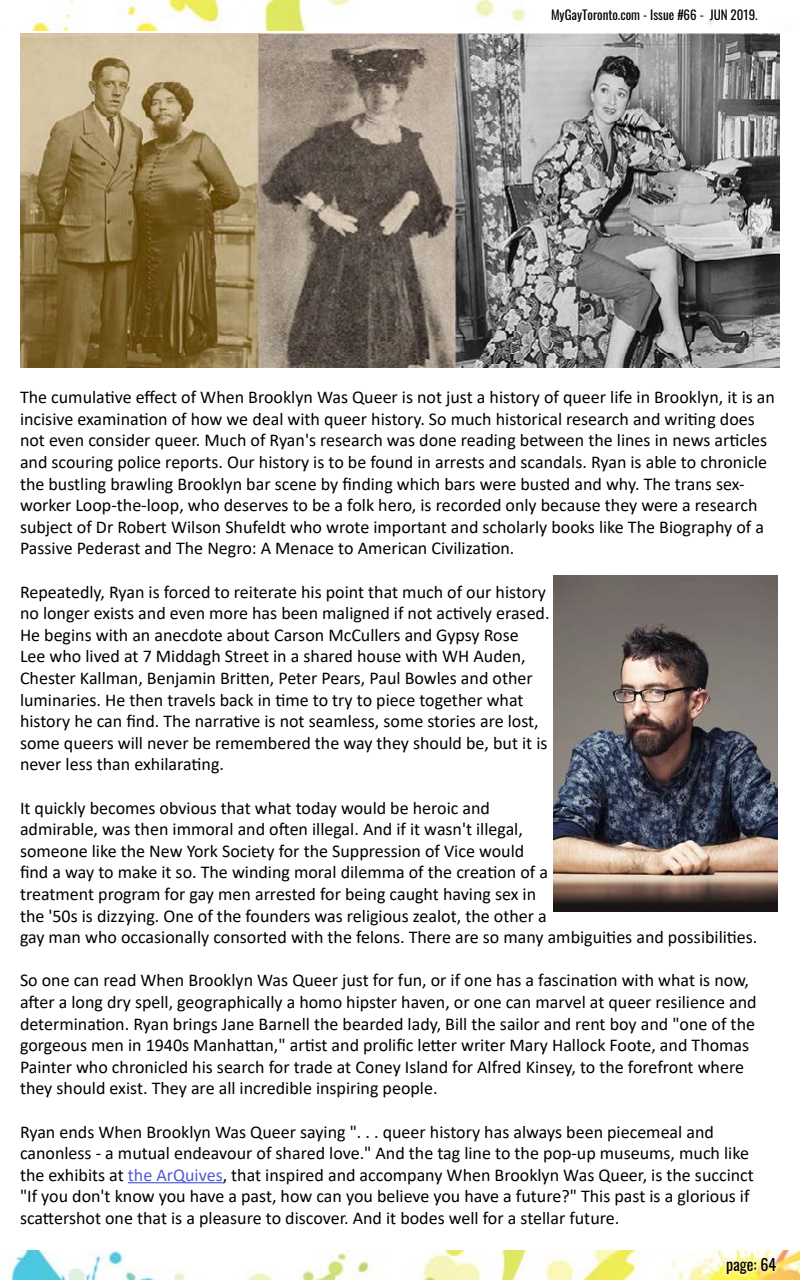
<style>
.page{position:relative;width:800px;height:1280px;background:#fff}
.page>*{position:absolute;margin:0;border:0;box-sizing:border-box;transform-origin:0 0}
.t1{font:18px/21.6px "Calibri";color:#000}
.t2{font:16px "Oswald";color:#000}
.t3{font:13px "Oswald";color:#000}
.s1{color:#4f5cd6}
</style>
<div class="page">
<img style="left:9px;top:1250px;width:791px;height:30px">
<img style="left:31px;top:0;width:759px;height:31px">
<svg style="left:723px;top:1253px;width:58px;height:25px"></svg>
<div style="left:547px;top:4px;width:216px;height:23px;background:#fff"></div>
<hr style="left:128px;top:1182px;width:95px;height:1px;background:#4f5cd6">
<img style="left:554px;top:575px;width:224px;height:336px">
<img style="left:20px;top:34px;width:760px;height:334px">
<p class="t3" style="left:551px;top:3px;width:208px">MyGayToronto.com - Issue #66 - JUN 2019.</p>
<p class="t1" style="left:20px;top:386px;width:756px">The cumulative effect of When Brooklyn Was Queer is not just a history of queer life in Brooklyn, it is an incisive examination of how we deal with queer history. So much historical research and writing does not even consider queer. Much of Ryan's research was done reading between the lines in news articles and scouring police reports. Our history is to be found in arrests and scandals. Ryan is able to chronicle the bustling brawling Brooklyn bar scene by finding which bars were busted and why. The trans sex&shy;worker Loop-the-loop, who deserves to be a folk hero, is recorded only because they were a research subject of Dr Robert Wilson Shufeldt who wrote important and scholarly books like The Biography of a Passive Pederast and The Negro: A Menace to American Civilization.</p>
<p class="t1" style="left:20px;top:580px;width:531px">Repeatedly, Ryan is forced to reiterate his point that much of our history no longer exists and even more has been maligned if not actively erased.<br>He begins with an anecdote about Carson McCullers and Gypsy Rose<br>Lee who lived at 7 Middagh Street in a shared house with WH Auden, Chester Kallman, Benjamin Britten, Peter Pears, Paul Bowles and other luminaries. He then travels back in time to try to piece together what history he can find. The narrative is not seamless, some stories are lost, some queers will never be remembered the way they should be, but it is never less than exhilarating.</p>
<p class="t1" style="left:20px;top:796px;width:739px">It quickly becomes obvious that what today would be heroic and<br>admirable, was then immoral and often illegal. And if it wasn't illegal,<br>someone like the New York Society for the Suppression of Vice would<br>find a way to make it so. The winding moral dilemma of the creation of a<br>treatment program for gay men arrested for being caught having sex in<br>the '50s is dizzying. One of the founders was religious zealot, the other a<br>gay man who occasionally consorted with the felons. There are so many ambiguities and possibilities.</p>
<p class="t1" style="left:20px;top:969px;width:738px">So one can read When Brooklyn Was Queer just for fun, or if one has a fascination with what is now, after a long dry spell, geographically a homo hipster haven, or one can marvel at queer resilience and determination. Ryan brings Jane Barnell the bearded lady, Bill the sailor and rent boy and "one of the gorgeous men in 1940s Manhattan," artist and prolific letter writer Mary Hallock Foote, and Thomas Painter who chronicled his search for trade at Coney Island for Alfred Kinsey, to the forefront where they should exist. They are all incredible inspiring people.</p>
<p class="t1" style="left:20px;top:1120px;width:735px">Ryan ends When Brooklyn Was Queer saying ". . . queer history has always been piecemeal and canonless - a mutual endeavour of shared love." And the tag line to the pop-up museums, much like the exhibits at <span class="s1">the ArQuives</span>, that inspired and accompany When Brooklyn Was Queer, is the succinct "If you don't know you have a past, how can you believe you have a future?" This past is a glorious if scattershot one that is a pleasure to discover. And it bodes well for a stellar future.</p>
<p class="t2" style="left:726px;top:1250px;width:52px">page: 64</p>
</div>
